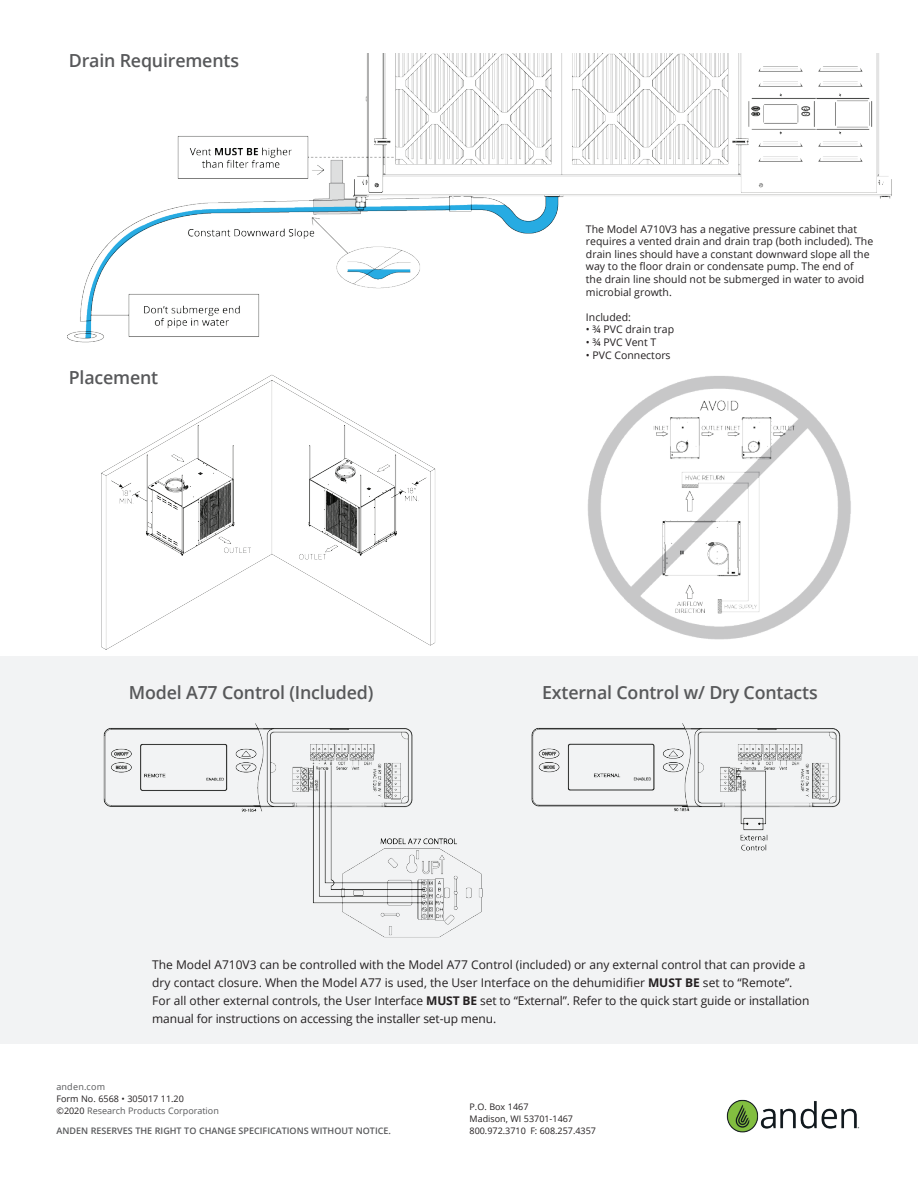
<style>
.page{position:relative;width:918px;height:1188px;background:#fff}
.page>*{position:absolute;margin:0;border:0;box-sizing:border-box;transform-origin:0 0}
.t1{font:600 18px "Open Sans";letter-spacing:-.01em;color:#57585a}
.t2{font:12px/18px "Open Sans";color:#231f20}
.t3{font:10.5px/12.6px "Open Sans";color:#231f20}
.t4{font:9px/12px "Open Sans";color:#231f20}
.t5{font:600 9px "Open Sans";color:#57585a}
.t6{font:9px "Open Sans";letter-spacing:.025em;color:#57585a}
.s1{font-weight:700}
.s2{color:#57585a}
</style>
<div class="page">
<img style="left:67px;top:53px;width:825px;height:290px">
<img style="left:726px;top:1099px;width:134px;height:34px">
<img style="left:101px;top:374px;width:335px;height:276px">
<img style="left:587px;top:376px;width:264px;height:264px">
<div style="left:0;top:657px;width:918px;height:387px;background:#f2f3f4"></div>
<img style="left:103px;top:723px;width:738px;height:215px">
<h1 class="t1" style="left:69px;top:48px;width:172px">Drain Requirements</h1>
<h1 class="t1" style="left:69px;top:365px;width:91px">Placement</h1>
<p class="t3" style="left:586px;top:222px;width:289px">The Model A710V3 has a negative pressure cabinet that requires a vented drain and drain trap (both included). The drain lines should have a constant downward slope all the way to the floor drain or condensate pump. The end of<br>the drain line should not be submerged in water to avoid microbial growth.</p>
<p class="t3" style="left:586px;top:310px;width:47px">Included:</p>
<p class="t3" style="left:586px;top:323px;width:90px">• ¾ PVC drain trap</p>
<p class="t3" style="left:586px;top:336px;width:72px">• ¾ PVC Vent T</p>
<p class="t3" style="left:586px;top:348px;width:86px">• PVC Connectors</p>
<h1 class="t1" style="left:129px;top:680px;width:246px">Model A77 Control (Included)</h1>
<h1 class="t1" style="left:542px;top:680px;width:277px">External Control w/ Dry Contacts</h1>
<p class="t2" style="left:152px;top:955px;width:659px">The Model A710V3 can be controlled with the Model A77 Control (included) or any external control that can provide a dry contact closure. When the Model A77 is used, the User Interface on the dehumidifier <span class="s1">MUST BE</span> set to “Remote”.<br>For all other external controls, the User Interface <span class="s1">MUST BE</span> set to “External”. Refer to the quick start guide or installation manual for instructions on accessing the installer set-up menu.</p>
<p class="t6" style="left:57px;top:1080px;width:50px">anden.com</p>
<p class="t4" style="left:57px;top:1092px;width:164px">Form No. 6568 • 305017 11.20<br>©2020 <span class="s2">Research Products Corporation</span></p>
<p class="t5" style="left:57px;top:1125px;width:336px">ANDEN RESERVES THE RIGHT TO CHANGE SPECIFICATIONS WITHOUT NOTICE.</p>
<p class="t4" style="left:470px;top:1100px;width:128px">P.O. Box 1467<br>Madison, WI 53701-1467<br>800.972.3710 F: 608.257.4357</p>
</div>
